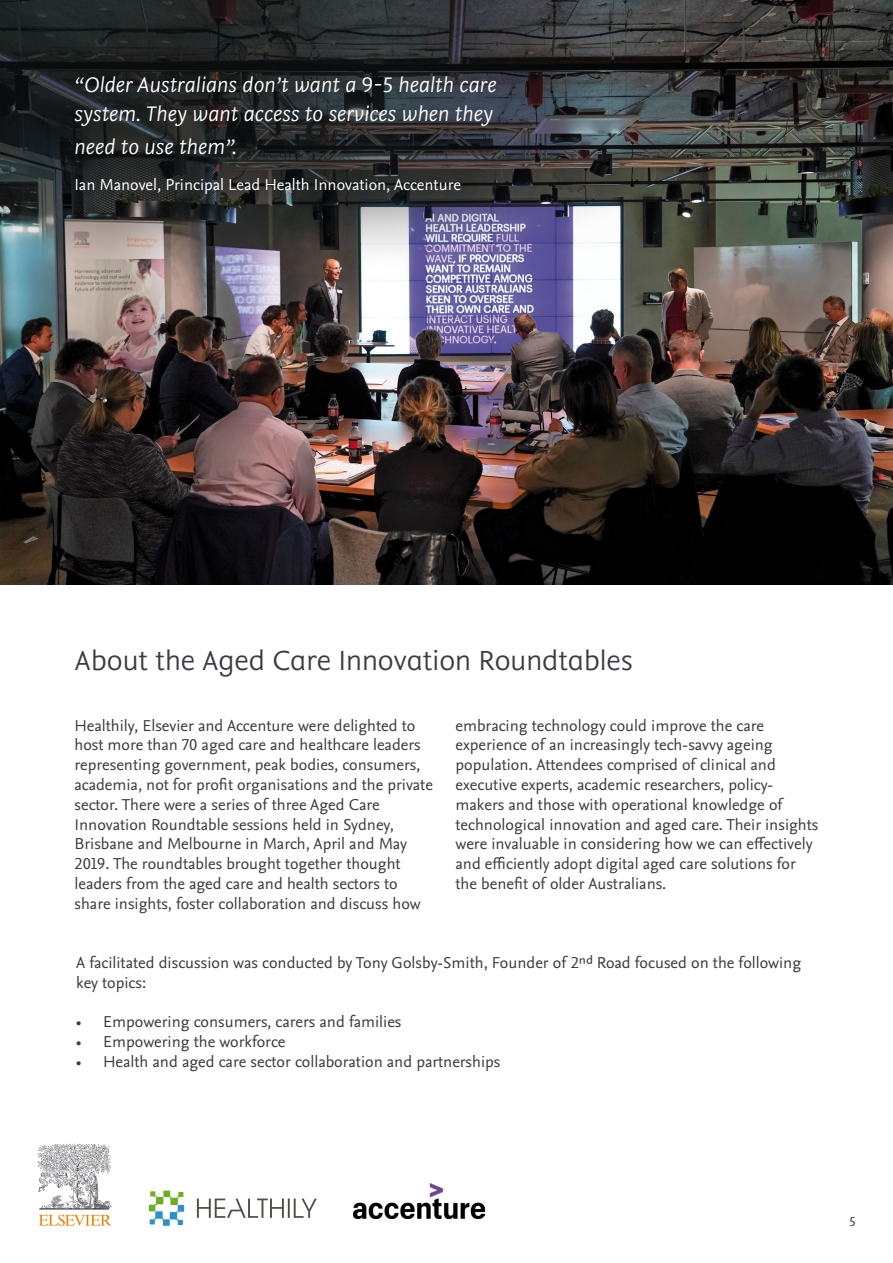
<style>
.page{position:relative;width:893px;height:1263px;background:#fff}
.page>*{position:absolute;margin:0;border:0;box-sizing:border-box;transform-origin:0 0}
.t1{font:300 31.5px "Elsevier Display";color:#3a3b43}
.t2{font:italic 300 24px/28.8px "Elsevier Display";color:#fff}
.t3{font:16.5px/19.8px "Nexus Sans Pro";color:#3a3b43}
.t4{font:16.5px "Nexus Sans Pro";color:#fff}
.t5{font:13.5px "Nexus Sans Pro";color:#3a3b43}
.s1{font-style:normal}
</style>
<div class="page">
<img style="left:0;top:0;width:893px;height:585px">
<svg style="left:37px;top:1143px;width:75px;height:83px"></svg>
<img style="left:353px;top:1183px;width:132px;height:35px">
<svg style="left:149px;top:1190px;width:35px;height:36px"></svg>
<svg style="left:197px;top:1198px;width:120px;height:20px"></svg>
<h2 class="t2" style="left:74px;top:70px;width:424px">“Older Australians don’t want a <span class="s1">9-5</span> health care system. They want access to services when they</h2>
<h2 class="t2" style="left:74px;top:132px;width:164px">need to use them”.</h2>
<p class="t4" style="left:74px;top:172px;width:388px">Ian Manovel, Principal Lead Health Innovation, Accenture</p>
<h1 class="t1" style="left:74px;top:642px;width:560px">About the Aged Care Innovation Roundtables</h1>
<p class="t3" style="left:74px;top:714px;width:360px">Healthily, Elsevier and Accenture were delighted to host more than 70 aged care and healthcare leaders representing government, peak bodies, consumers, academia, not for profit organisations and the private sector. There were a series of three Aged Care Innovation Roundtable sessions held in Sydney, Brisbane and Melbourne in March, April and May 2019. The roundtables brought together thought leaders from the aged care and health sectors to share insights, foster collaboration and discuss how</p>
<p class="t3" style="left:455px;top:714px;width:364px">embracing technology could improve the care experience of an increasingly tech-savvy ageing population. Attendees comprised of clinical and executive experts, academic researchers, policy&shy;makers and those with operational knowledge of technological innovation and aged care. Their insights were invaluable in considering how we can effectively and efficiently adopt digital aged care solutions for the benefit of older Australians.</p>
<p class="t3" style="left:76px;top:951px;width:726px">A facilitated discussion was conducted by Tony Golsby-Smith, Founder of 2nd Road focused on the following key topics:</p>
<p class="t3" style="left:76px;top:1011px;width:327px">• Empowering consumers, carers and families</p>
<p class="t3" style="left:76px;top:1031px;width:211px">• Empowering the workforce</p>
<p class="t3" style="left:76px;top:1050px;width:426px">• Health and aged care sector collaboration and partnerships</p>
<p class="t5" style="left:849px;top:1211px;width:8px">5</p>
</div>
